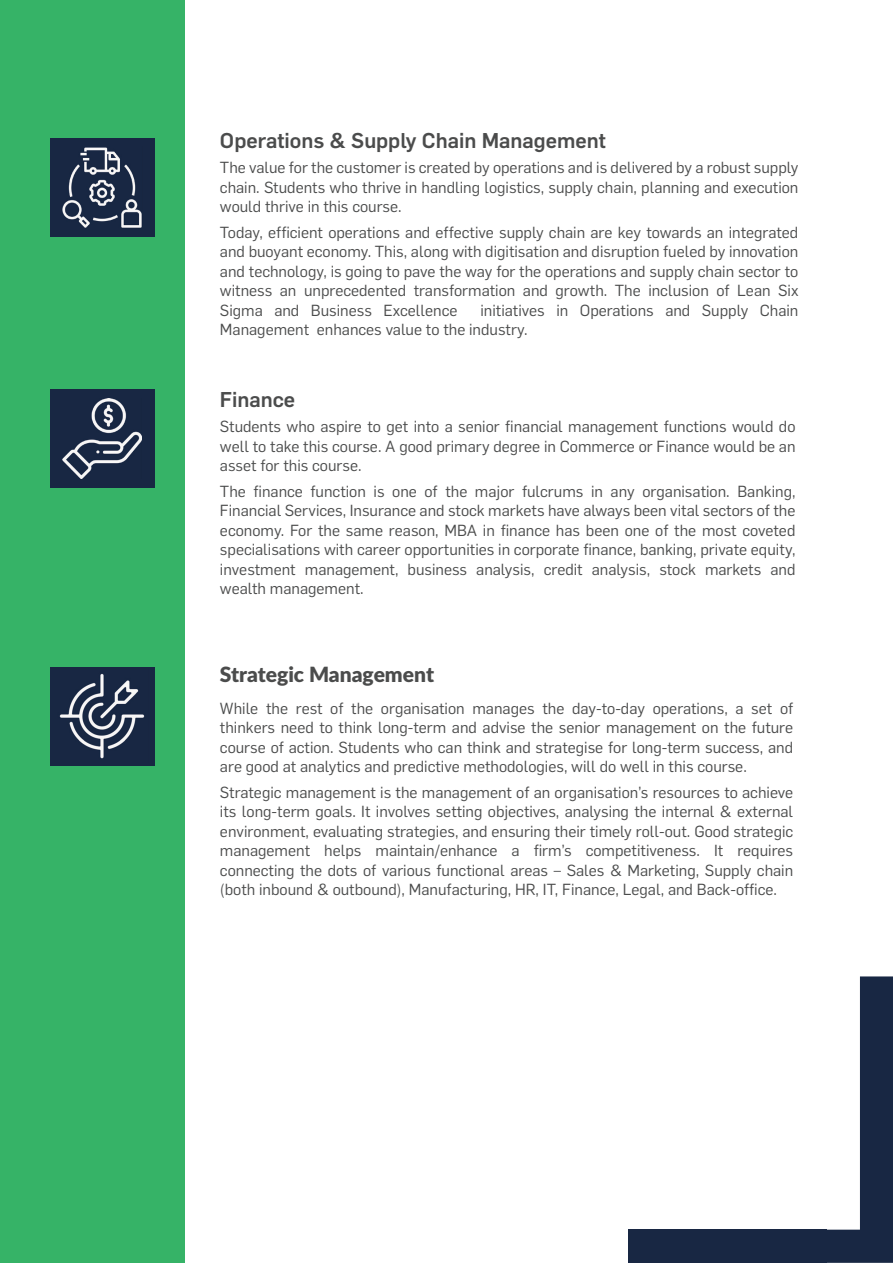
<style>
.page{position:relative;width:893px;height:1263px;background:#fff}
.page>*{position:absolute;margin:0;border:0;box-sizing:border-box;transform-origin:0 0}
.t1{font:500 21px "Flama";color:#4b4c4c}
.t2{font:900 21px "Lato";color:#4b4c4c}
.t3{font:15.75px/19.5px "Flama";color:#4b4c4c;text-align:justify}
</style>
<div class="page">
<div style="left:628px;top:1229px;width:199px;height:34px;background:#182743"></div>
<svg style="left:827px;top:976px;width:66px;height:287px"></svg>
<div style="left:0;top:0;width:184px;height:1263px;background:#36b367"></div>
<div style="left:50px;top:667px;width:104px;height:98px;background:#182743"></div>
<div style="left:50px;top:138px;width:104px;height:99px;background:#182743"></div>
<img style="left:62px;top:147px;width:80px;height:81px">
<div style="left:50px;top:389px;width:104px;height:99px;background:#182743"></div>
<img style="left:62px;top:398px;width:80px;height:80px">
<img style="left:59px;top:673px;width:86px;height:86px">
<h1 class="t1" style="left:220px;top:125px;width:387px">Operations &amp; Supply Chain Management</h1>
<p class="t3" style="left:220px;top:157px;width:580px">The value for the customer is created by operations and is delivered by a robust supply chain. Students who thrive in handling logistics, supply chain, planning and execution would thrive in this course.</p>
<p class="t3" style="left:220px;top:221px;width:580px">Today, efficient operations and effective supply chain are key towards an integrated and buoyant economy. This, along with digitisation and disruption fueled by innovation and technology, is going to pave the way for the operations and supply chain sector to witness an unprecedented transformation and growth. The inclusion of Lean Six Sigma and Business Excellence</p>
<p class="t3" style="left:220px;top:299px;width:580px;text-indent:260px">initiatives in Operations and Supply Chain<br>Management enhances value to the industry.</p>
<h1 class="t1" style="left:220px;top:384px;width:77px">Finance</h1>
<p class="t3" style="left:220px;top:416px;width:577px">Students who aspire to get into a senior financial management functions would do well to take this course. A good primary degree in Commerce or Finance would be an asset for this course.</p>
<p class="t3" style="left:220px;top:481px;width:577px">The finance function is one of the major fulcrums in any organisation. Banking, Financial Services, Insurance and stock markets have always been vital sectors of the economy. For the same reason, MBA in finance has been one of the most coveted specialisations with career opportunities in corporate finance, banking, private equity, investment management, business analysis, credit analysis, stock markets and wealth management.</p>
<h1 class="t2" style="left:220px;top:659px;width:216px">Strategic Management</h1>
<p class="t3" style="left:220px;top:697px;width:575px">While the rest of the organisation manages the day-to-day operations, a set of thinkers need to think long-term and advise the senior management on the future course of action. Students who can think and strategise for long-term success, and are good at analytics and predictive methodologies, will do well in this course.</p>
<p class="t3" style="left:220px;top:781px;width:575px">Strategic management is the management of an organisation’s resources to achieve its long-term goals. It involves setting objectives, analysing the internal &amp; external environment, evaluating strategies, and ensuring their timely roll-out. Good strategic management helps maintain/enhance a firm’s competitiveness. It requires connecting the dots of various functional areas – Sales &amp; Marketing, Supply chain (both inbound &amp; outbound), Manufacturing, HR, IT, Finance, Legal, and Back-office.</p>
</div>
